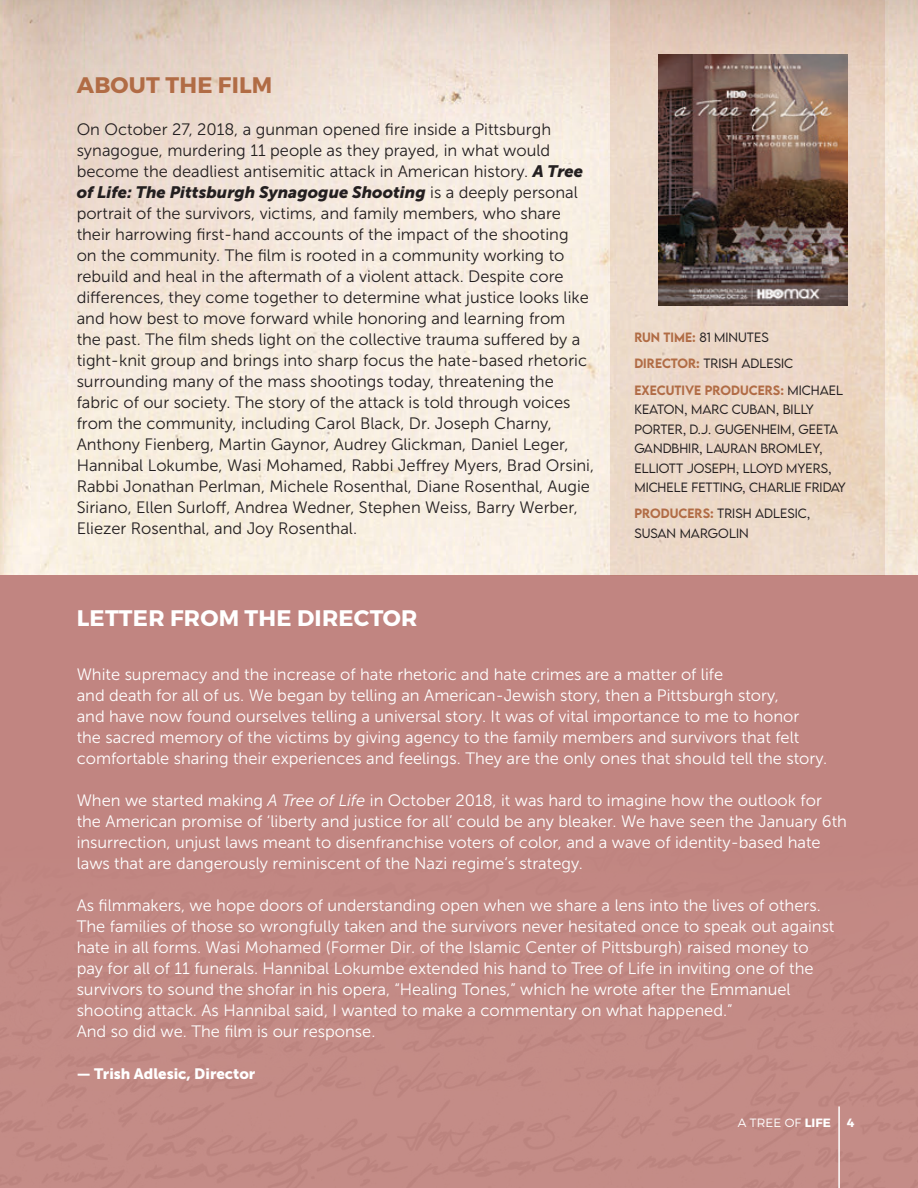
<style>
.page{position:relative;width:918px;height:1188px;background:#fff}
.page>*{position:absolute;margin:0;border:0;box-sizing:border-box;transform-origin:0 0}
.t1{font:700 22.5px "Montserrat";letter-spacing:.01em;color:#fff}
.t2{font:700 22.5px "Montserrat";letter-spacing:.01em;color:#b16c45}
.t3{font:16.5px/21px "Museo Sans 300";color:#fff}
.Body_copy{font:16.5px/21px "Museo Sans 300";color:#231f20}
.t4{font:15px "Museo Sans 900";color:#fff}
.t5{font:300 12px/19.5px "LEMONMILK";color:#231f20}
.t6{font:300 12px "Montserrat";letter-spacing:.01em;color:#fff}
.t7{font:700 12px "Montserrat";color:#fff}
.s1{font-family:"Museo Sans 900";font-style:italic}
.s2{font-weight:500;color:#b16c45}
.s3{font-style:italic}
.s4{font-weight:700}
</style>
<div class="page">
<img style="left:0;top:0;width:918px;height:576px">
<div style="left:0;top:576px;width:918px;height:612px;background:#c18581"></div>
<svg style="left:610px;top:0;width:275px;height:576px;background:#e9d4c3"></svg>
<img style="left:658px;top:54px;width:189px;height:252px">
<hr style="left:838px;top:1106px;width:2px;height:82px;background:#fff">
<h3 class="t2" style="left:77px;top:71px;width:197px">ABOUT THE FILM</h3>
<p class="Body_copy" style="left:77px;top:119px;width:519px">On October 27, 2018, a gunman opened fire inside a Pittsburgh synagogue, murdering 11 people as they prayed, in what would become the deadliest antisemitic attack in American history. <span class="s1">A Tree of Life: The Pittsburgh Synagogue Shooting</span> is a deeply personal portrait of the survivors, victims, and family members, who share their harrowing first-hand accounts of the impact of the shooting<br>on the community. The film is rooted in a community working to rebuild and heal in the aftermath of a violent attack. Despite core differences, they come together to determine what justice looks like and how best to move forward while honoring and learning from<br>the past. The film sheds light on the collective trauma suffered by a tight-knit group and brings into sharp focus the hate-based rhetoric surrounding many of the mass shootings today, threatening the fabric of our society. The story of the attack is told through voices from the community, including Carol Black, Dr. Joseph Charny, Anthony Fienberg, Martin Gaynor, Audrey Glickman, Daniel Leger, Hannibal Lokumbe, Wasi Mohamed, Rabbi Jeffrey Myers, Brad Orsini, Rabbi Jonathan Perlman, Michele Rosenthal, Diane Rosenthal, Augie Siriano, Ellen Surloff, Andrea Wedner, Stephen Weiss, Barry Werber, Eliezer Rosenthal, and Joy Rosenthal.</p>
<h3 class="t1" style="left:77px;top:604px;width:342px">LETTER FROM THE DIRECTOR</h3>
<p class="t5" style="left:634px;top:328px;width:136px"><span class="s2">RUN TIME:</span> 81 MINUTES</p>
<p class="t5" style="left:634px;top:354px;width:160px"><span class="s2">DIRECTOR:</span> TRISH ADLESIC</p>
<p class="t5" style="left:634px;top:380px;width:213px"><span class="s2">EXECUTIVE PRODUCERS:</span> M ICHAEL<br>KEATON, MARC CUBAN, BILLY<br>PORTER, D.J. GUGENHEIM, GEETA<br>GANDBHIR, LA URAN BROMLEY,<br>ELLIOTT JOSEPH, LLOYD MYERS,<br>M ICHELE FETTING, CHARLIE FRIDAY</p>
<p class="t5" style="left:634px;top:504px;width:177px"><span class="s2">PRODUCERS:</span> TRISH ADLESIC,<br>SUSAN MARGOLIN</p>
<p class="t3" style="left:77px;top:664px;width:752px">White supremacy and the increase of hate rhetoric and hate crimes are a matter of life<br>and death for all of us. We began by telling an American-Jewish story, then a Pittsburgh story,<br>and have now found ourselves telling a universal story. It was of vital importance to me to honor the sacred memory of the victims by giving agency to the family members and survivors that felt comfortable sharing their experiences and feelings. They are the only ones that should tell the story.</p>
<p class="t3" style="left:77px;top:790px;width:772px">When we started making <span class="s3">A Tree of Life</span> in October 2018, it was hard to imagine how the outlook for the American promise of ‘liberty and justice for all’ could be any bleaker. We have seen the January 6th insurrection, unjust laws meant to disenfranchise voters of color, and a wave of identity-based hate laws that are dangerously reminiscent of the Nazi regime’s strategy.</p>
<p class="t3" style="left:77px;top:895px;width:759px">As filmmakers, we hope doors of understanding open when we share a lens into the lives of others.<br>The families of those so wrongfully taken and the survivors never hesitated once to speak out against hate in all forms. Wasi Mohamed (Former Dir. of the Islamic Center of Pittsburgh) raised money to pay for all of 11 funerals. Hannibal Lokumbe extended his hand to Tree of Life in inviting one of the survivors to sound the shofar in his opera, “Healing Tones,” which he wrote after the Emmanuel shooting attack. As Hannibal said, I wanted to make a commentary on what happened.”</p>
<p class="t3" style="left:77px;top:1021px;width:300px">And so did we. The film is our response.</p>
<p class="t4" style="left:77px;top:1066px;width:180px">— Trish Adlesic, Director</p>
<p class="t6" style="left:738px;top:1115px;width:95px">A TREE OF <span class="s4">LIFE</span></p>
<p class="t7" style="left:847px;top:1115px;width:9px">4</p>
</div>
